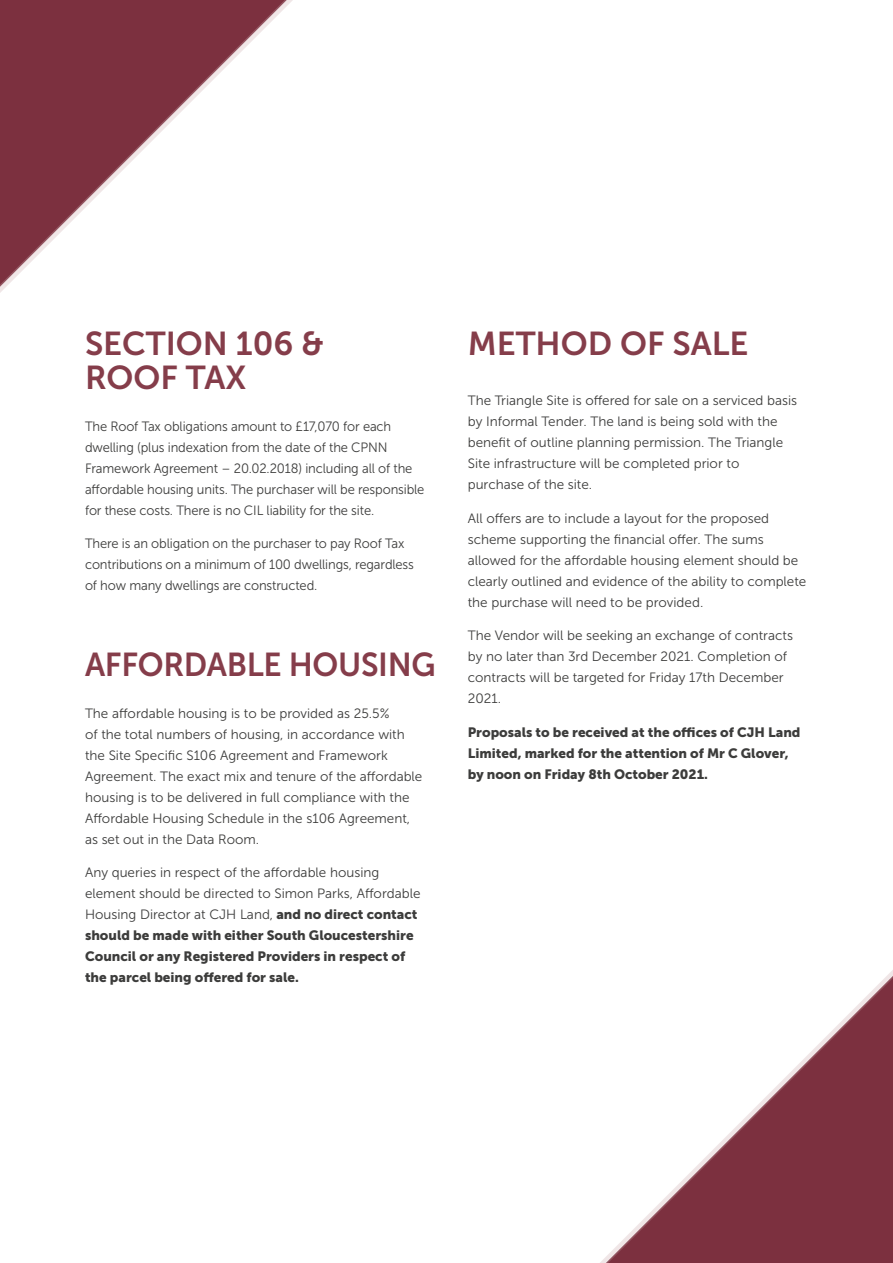
<style>
.page{position:relative;width:893px;height:1263px;background:#fff}
.page>*{position:absolute;margin:0;border:0;box-sizing:border-box;transform-origin:0 0}
.t1{font:33px/34.5px "Museo Sans 700";color:#853d4a}
.t2{font:33px "Museo Sans 700";color:#853d4a;scale:.96 1}
.t3{font:13.5px/21px "Museo Sans 300";color:#3c3c3b}
.t4{font:13.5px/21px "Museo Sans 300";color:#3c3c3b;scale:.96 1}
.t5{font:13.5px/21px "Museo Sans 900";color:#3c3c3b}
.s1{font-family:"Museo Sans 900"}
</style>
<div class="page">
<svg style="left:0;top:0;width:287px;height:287px"></svg>
<svg style="left:606px;top:976px;width:287px;height:287px"></svg>
<h1 class="t1" style="left:85px;top:326px;width:241px">SECTION 106 &amp;<br>ROOF TAX</h1>
<p class="t4" style="left:85px;top:415px;width:355px">The Roof Tax obligations amount to £17,070 for each dwelling (plus indexation from the date of the CPNN Framework Agreement – 20.02.2018) including all of the affordable housing units. The purchaser will be responsible for these costs. There is no CIL liability for the site.</p>
<p class="t4" style="left:85px;top:533px;width:344px">There is an obligation on the purchaser to pay Roof Tax contributions on a minimum of 100 dwellings, regardless of how many dwellings are constructed.</p>
<h1 class="t2" style="left:85px;top:646px;width:367px">AFFORDABLE HOUSING</h1>
<p class="t3" style="left:85px;top:702px;width:339px">The affordable housing is to be provided as 25.5%<br>of the total numbers of housing, in accordance with the Site Specific S106 Agreement and Framework Agreement. The exact mix and tenure of the affordable housing is to be delivered in full compliance with the Affordable Housing Schedule in the s106 Agreement, as set out in the Data Room.</p>
<p class="t3" style="left:85px;top:862px;width:337px">Any queries in respect of the affordable housing element should be directed to Simon Parks, Affordable<br>Housing Director at CJH Land, <span class="s1">and no direct contact</span></p>
<p class="t5" style="left:85px;top:925px;width:330px">should be made with either South Gloucestershire<br>Council or any Registered Providers in respect of the parcel being offered for sale.</p>
<h1 class="t1" style="left:468px;top:326px;width:282px">METHOD OF SALE</h1>
<p class="t3" style="left:468px;top:390px;width:331px">The Triangle Site is offered for sale on a serviced basis by Informal Tender. The land is being sold with the benefit of outline planning permission. The Triangle Site infrastructure will be completed prior to purchase of the site.</p>
<p class="t3" style="left:468px;top:507px;width:340px">All offers are to include a layout for the proposed scheme supporting the financial offer. The sums allowed for the affordable housing element should be clearly outlined and evidence of the ability to complete the purchase will need to be provided.</p>
<p class="t3" style="left:468px;top:625px;width:327px">The Vendor will be seeking an exchange of contracts by no later than 3rd December 2021. Completion of contracts will be targeted for Friday 17th December 2021.</p>
<p class="t5" style="left:468px;top:722px;width:334px">Proposals to be received at the offices of CJH Land<br>Limited, marked for the attention of Mr C Glover, by noon on Friday 8th October 2021.</p>
</div>
